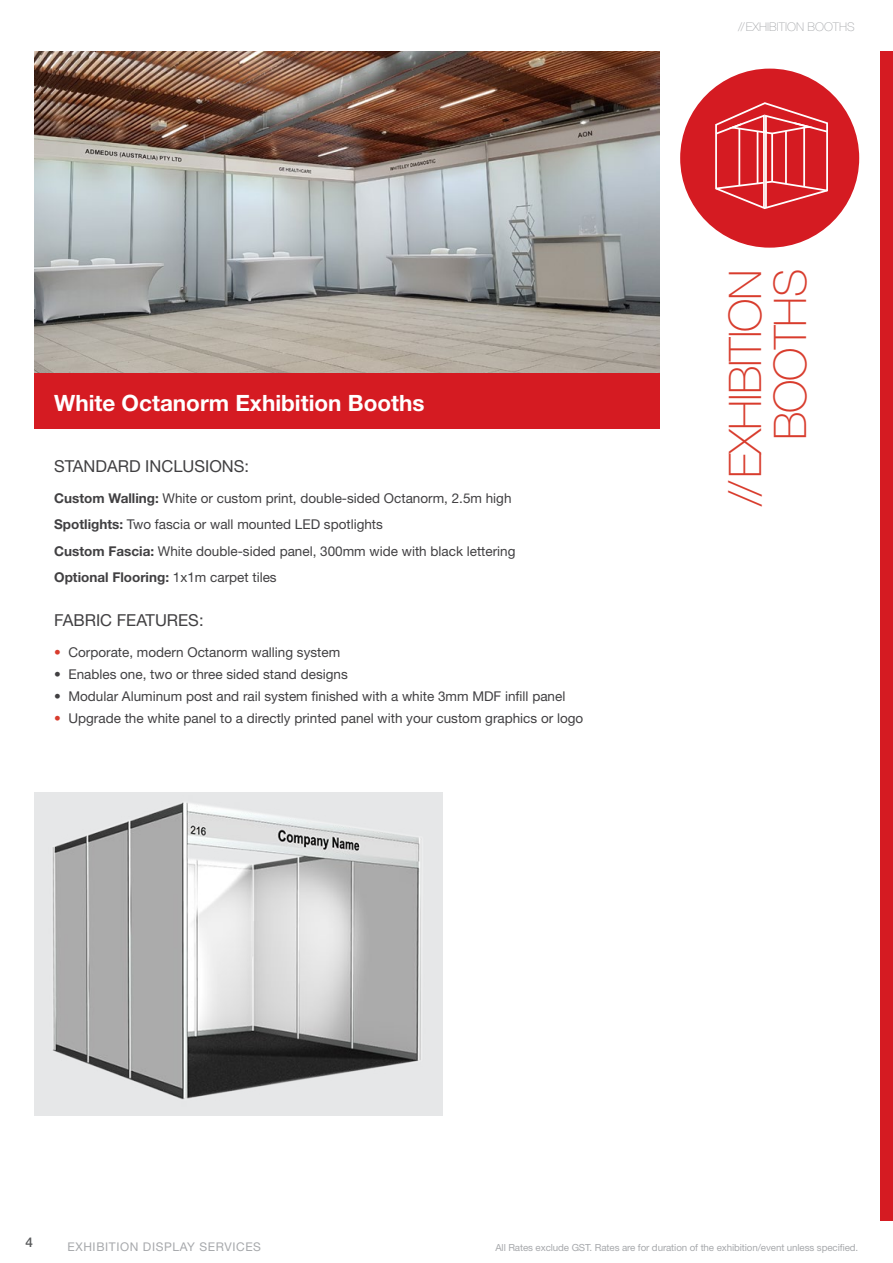
<style>
.page{position:relative;width:893px;height:1263px;background:#fff}
.page>*{position:absolute;margin:0;border:0;box-sizing:border-box;transform-origin:0 0}
.t1{font:100 45px/45px "Helvetica Neue LT Std";letter-spacing:-.025em;color:#d83c2d;text-align:right}
.t2{font:700 22.5px "Helvetica Neue LT Std";color:#fff}
.t3{font:16.5px "Helvetica Neue LT Std";color:#414042}
.t4{font:13.5px/26.5px "Helvetica Neue LT Std";color:#414042}
.t5{font:500 13.5px "Helvetica Neue LT Std";color:#58595b}
.t6{font:12px "Helvetica Neue LT Std";letter-spacing:.05em;color:#a7a9ac}
.t7{font:100 12px "Helvetica Neue LT Std";color:#a7a9ac}
.t8{font:9.75px "Helvetica Neue LT Std";letter-spacing:-.01em;color:#a7a9ac}
.s1{font-weight:700}
.s2{color:#d83c2d}
</style>
<div class="page">
<img style="left:34px;top:51px;width:626px;height:322px">
<div style="left:680px;top:69px;width:179px;height:179px;background:#d51b22;border-radius:50%"></div>
<div style="left:880px;top:51px;width:13px;height:1169px;background:#d51b22"></div>
<svg style="left:715px;top:102px;width:113px;height:107px"></svg>
<hr style="left:738px;top:129px;width:2px;height:57px;background:#fff">
<hr style="left:757px;top:131px;width:1px;height:53px;background:#fff">
<hr style="left:771px;top:133px;width:2px;height:49px;background:#fff">
<hr style="left:803px;top:128px;width:2px;height:59px;background:#fff">
<hr style="left:785px;top:131px;width:2px;height:53px;background:#fff">
<div style="left:34px;top:373px;width:626px;height:56px;background:#d51b22"></div>
<div style="left:34px;top:792px;width:408px;height:323px;background:#e6e7e8"></div>
<img style="left:43px;top:792px;width:400px;height:324px">
<h2 class="t2" style="left:54px;top:389px;width:372px">White Octanorm Exhibition Booths</h2>
<p class="t3" style="left:54px;top:456px;width:196px">STANDARD INCLUSIONS:</p>
<p class="t4" style="left:54px;top:485px;width:463px"><span class="s1">Custom Walling:</span> White or custom print, double-sided Octanorm, 2.5m high <span class="s1">Spotlights:</span> Two fascia or wall mounted LED spotlights<br><span class="s1">Custom Fascia:</span> White double-sided panel, 300mm wide with black lettering <span class="s1">Optional Flooring:</span> 1x1m carpet tiles</p>
<p class="t3" style="left:54px;top:610px;width:151px">FABRIC FEATURES:</p>
<p class="t4" style="left:54px;top:638px;width:288px"><span class="s2">•</span> Corporate, modern Octanorm walling system</p>
<p class="t4" style="left:54px;top:661px;width:295px">• Enables one, two or three sided stand designs</p>
<p class="t4" style="left:54px;top:683px;width:513px">• Modular Aluminum post and rail system finished with a white 3mm MDF infill panel</p>
<p class="t4" style="left:54px;top:705px;width:531px"><span class="s2">•</span> Upgrade the white panel to a directly printed panel with your custom graphics or logo</p>
<p class="t7" style="left:738px;top:20px;width:118px">//EXHIBITION BOOTHS</p>
<h1 class="t1" style="left:723px;top:506px;width:238px;rotate:-90deg">//EXHIBITION<br>BOOTHS</h1>
<p class="t5" style="left:26px;top:1234px;width:9px">4</p>
<p class="t6" style="left:68px;top:1239px;width:195px">EXHIBITION DISPLAY SERVICES</p>
<p class="t8" style="left:495px;top:1241px;width:364px">All Rates exclude GST. Rates are for duration of the exhibition/event unless specified.</p>
</div>
